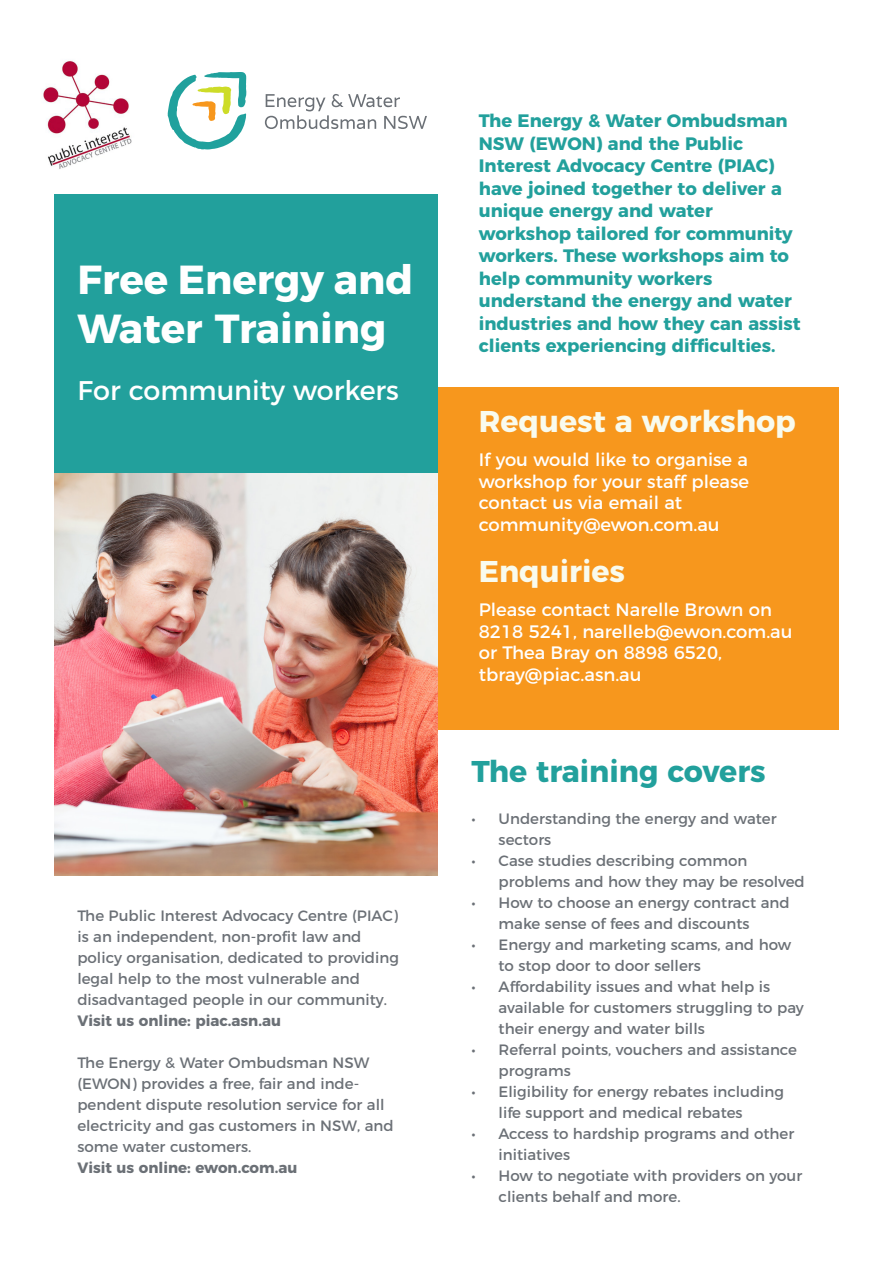
<style>
.page{position:relative;width:893px;height:1263px;background:#fff}
.page>*{position:absolute;margin:0;border:0;box-sizing:border-box;transform-origin:0 0}
.t1{font:700 40.5px/48.6px "Montserrat";color:#fff}
.t2{font:700 30px "Montserrat";color:#f9fbee}
.t3{font:700 30px "Montserrat";color:#22a09c}
.t4{font:27px "Montserrat";color:#fff}
.t5{font:700 18px/22.5px "Montserrat";color:#22a09c}
.t6{font:18px/21.6px "Montserrat";color:#fff}
.t7{font:15px/21px "Montserrat";color:#6b7076}
.s1{font-weight:700}
</style>
<div class="page">
<div style="left:437px;top:387px;width:402px;height:342px;background:#f7971d"></div>
<div style="left:54px;top:194px;width:383px;height:318px;background:#22a09c"></div>
<img style="left:54px;top:473px;width:383px;height:402px">
<img style="left:43px;top:60px;width:89px;height:109px">
<svg style="left:265px;top:94px;width:162px;height:35px"></svg>
<svg style="left:168px;top:72px;width:79px;height:77px"></svg>
<p class="t1" style="left:77px;top:252px;width:337px">Free Energy and<br>Water Training</p>
<p class="t4" style="left:78px;top:368px;width:323px">For community workers</p>
<p class="t7" style="left:77px;top:904px;width:323px">The Public Interest Advocacy Centre (PIAC) is an independent, non-profit law and policy organisation, dedicated to providing legal help to the most vulnerable and disadvantaged people in our community.<br><span class="s1">Visit us online: piac.asn.au</span></p>
<p class="t7" style="left:77px;top:1051px;width:318px">The Energy &amp; Water Ombudsman NSW (EWON) provides a free, fair and inde&shy;pendent dispute resolution service for all electricity and gas customers in NSW, and some water customers.<br><span class="s1">Visit us online: ewon.com.au</span></p>
<p class="t5" style="left:479px;top:108px;width:323px">The Energy &amp; Water Ombudsman<br>NSW (EWON) and the Public<br>Interest Advocacy Centre (PIAC) have joined together to deliver a unique energy and water workshop tailored for community workers. These workshops aim to help community workers understand the energy and water industries and how they can assist clients experiencing difficulties.</p>
<p class="t2" style="left:479px;top:396px;width:318px">Request a workshop</p>
<p class="t6" style="left:479px;top:447px;width:271px">If you would like to organise a</p>
<p class="t6" style="left:479px;top:469px;width:272px">workshop for your staff please contact us via email at</p>
<p class="t6" style="left:479px;top:512px;width:242px">community@ewon.com.au</p>
<p class="t2" style="left:479px;top:547px;width:148px">Enquiries</p>
<p class="t6" style="left:479px;top:597px;width:315px">Please contact Narelle Brown on<br>8218 5241, narelleb@ewon.com.au</p>
<p class="t6" style="left:479px;top:641px;width:245px">or Thea Bray on 8898 6520,</p>
<p class="t6" style="left:479px;top:662px;width:164px">tbray@piac.asn.au</p>
<p class="t3" style="left:472px;top:746px;width:296px">The training covers</p>
<p class="t7" style="left:499px;top:806px;width:279px;text-indent:-27px">• Understanding the energy and water sectors</p>
<p class="t7" style="left:499px;top:848px;width:308px;text-indent:-27px">• Case studies describing common problems and how they may be resolved</p>
<p class="t7" style="left:499px;top:890px;width:293px;text-indent:-27px">• How to choose an energy contract and make sense of fees and discounts</p>
<p class="t7" style="left:499px;top:932px;width:294px;text-indent:-27px">• Energy and marketing scams, and how to stop door to door sellers</p>
<p class="t7" style="left:499px;top:974px;width:307px;text-indent:-27px">• Affordability issues and what help is available for customers struggling to pay their energy and water bills</p>
<p class="t7" style="left:499px;top:1037px;width:300px;text-indent:-27px">• Referral points, vouchers and assistance programs</p>
<p class="t7" style="left:499px;top:1079px;width:287px;text-indent:-27px">• Eligibility for energy rebates including life support and medical rebates</p>
<p class="t7" style="left:499px;top:1121px;width:297px;text-indent:-27px">• Access to hardship programs and other initiatives</p>
<p class="t7" style="left:499px;top:1163px;width:305px;text-indent:-27px">• How to negotiate with providers on your clients behalf and more.</p>
</div>
